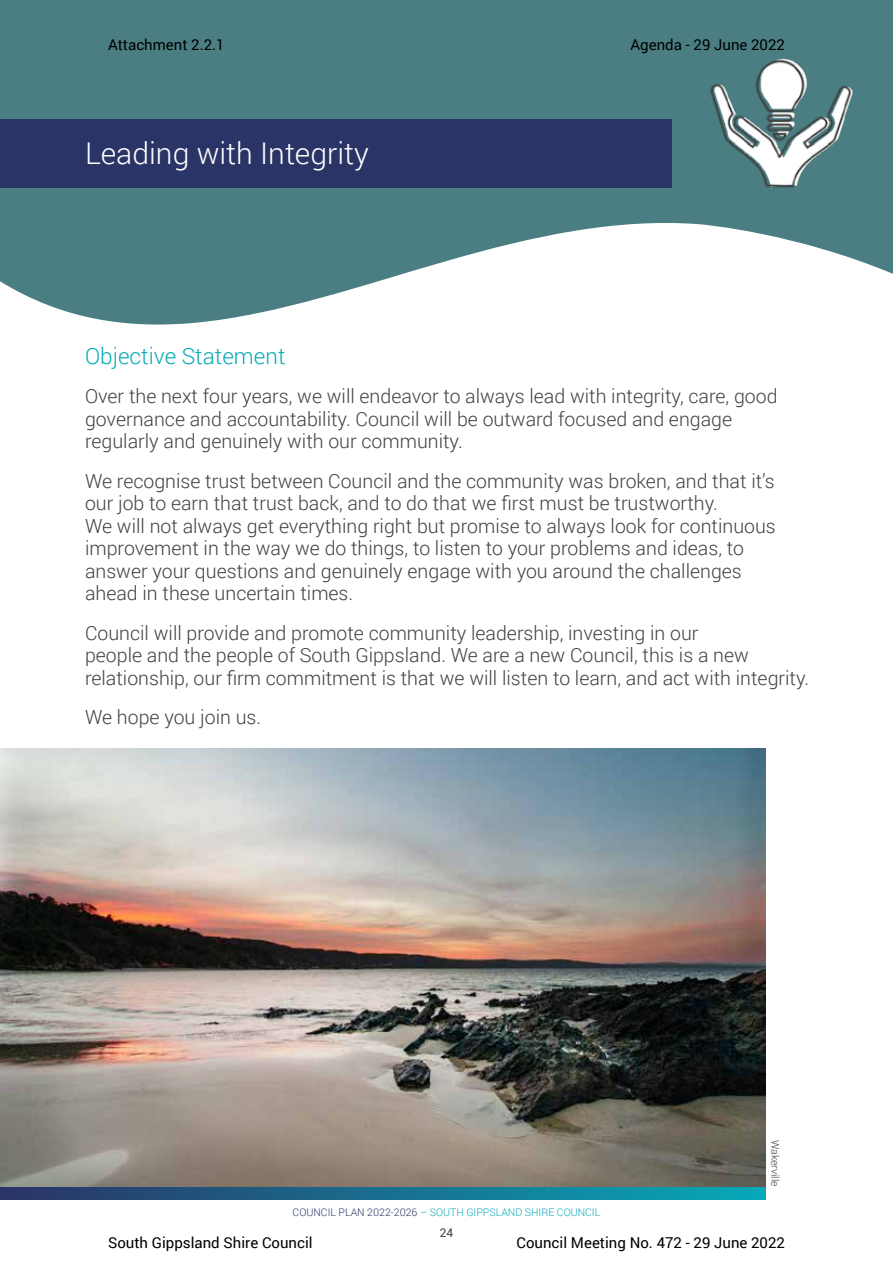
<style>
.page{position:relative;width:893px;height:1263px;background:#fff}
.page>*{position:absolute;margin:0;border:0;box-sizing:border-box;transform-origin:0 0}
.t1{font:300 30px "Roboto";color:#fff}
.t2{font:300 22.5px "Roboto";color:#07aab9}
.t3{font:300 19.5px/22.5px "Roboto";color:#414042}
.t4{font:15px "Roboto";color:#000}
.t5{font:12px "Roboto";color:#414042}
.t6{font:300 10.5px "Roboto";color:#07aab9}
.t7{font:300 10.5px "Roboto";color:#414042}
.s1{color:#2b3466}
</style>
<div class="page">
<svg style="left:0;top:0;width:893px;height:325px;fill:#4a7e82"></svg>
<div style="left:0;top:119px;width:672px;height:68px;background:#2b3466"></div>
<img style="left:661px;top:47px;width:232px;height:187px">
<svg style="left:0;top:1187px;width:765px;height:12px;background:#186d8e"></svg>
<img style="left:0;top:748px;width:765px;height:438px">
<p class="t4" style="left:108px;top:34px;width:118px">Attachment 2.2.1</p>
<p class="t4" style="left:630px;top:34px;width:156px">Agenda - 29 June 2022</p>
<h1 class="t1" style="left:85px;top:132px;width:285px">Leading with Integrity</h1>
<p class="t2" style="left:85px;top:340px;width:202px">Objective Statement</p>
<p class="t3" style="left:85px;top:384px;width:694px">Over the next four years, we will endeavor to always lead with integrity, care, good governance and accountability. Council will be outward focused and engage regularly and genuinely with our community.</p>
<p class="t3" style="left:85px;top:469px;width:692px">We recognise trust between Council and the community was broken, and that it’s our job to earn that trust back, and to do that we first must be trustworthy.<br>We will not always get everything right but promise to always look for continuous improvement in the way we do things, to listen to your problems and ideas, to answer your questions and genuinely engage with you around the challenges ahead in these uncertain times.</p>
<p class="t3" style="left:85px;top:621px;width:726px">Council will provide and promote community leadership, investing in our<br>people and the people of South Gippsland. We are a new Council, this is a new relationship, our firm commitment is that we will listen to learn, and act with integrity.</p>
<p class="t3" style="left:85px;top:705px;width:178px">We hope you join us.</p>
<p class="t7" style="left:782px;top:1140px;width:48px;rotate:90deg">Wakerville</p>
<p class="t6" style="left:293px;top:1205px;width:309px"><span class="s1">COUNCIL PLAN 2022-2026</span> – SOUTH GIPPSLAND SHIRE COUNCIL</p>
<p class="t5" style="left:440px;top:1224px;width:15px">24</p>
<p class="t4" style="left:108px;top:1232px;width:206px">South Gippsland Shire Council</p>
<p class="t4" style="left:517px;top:1232px;width:270px">Council Meeting No. 472 - 29 June 2022</p>
</div>
